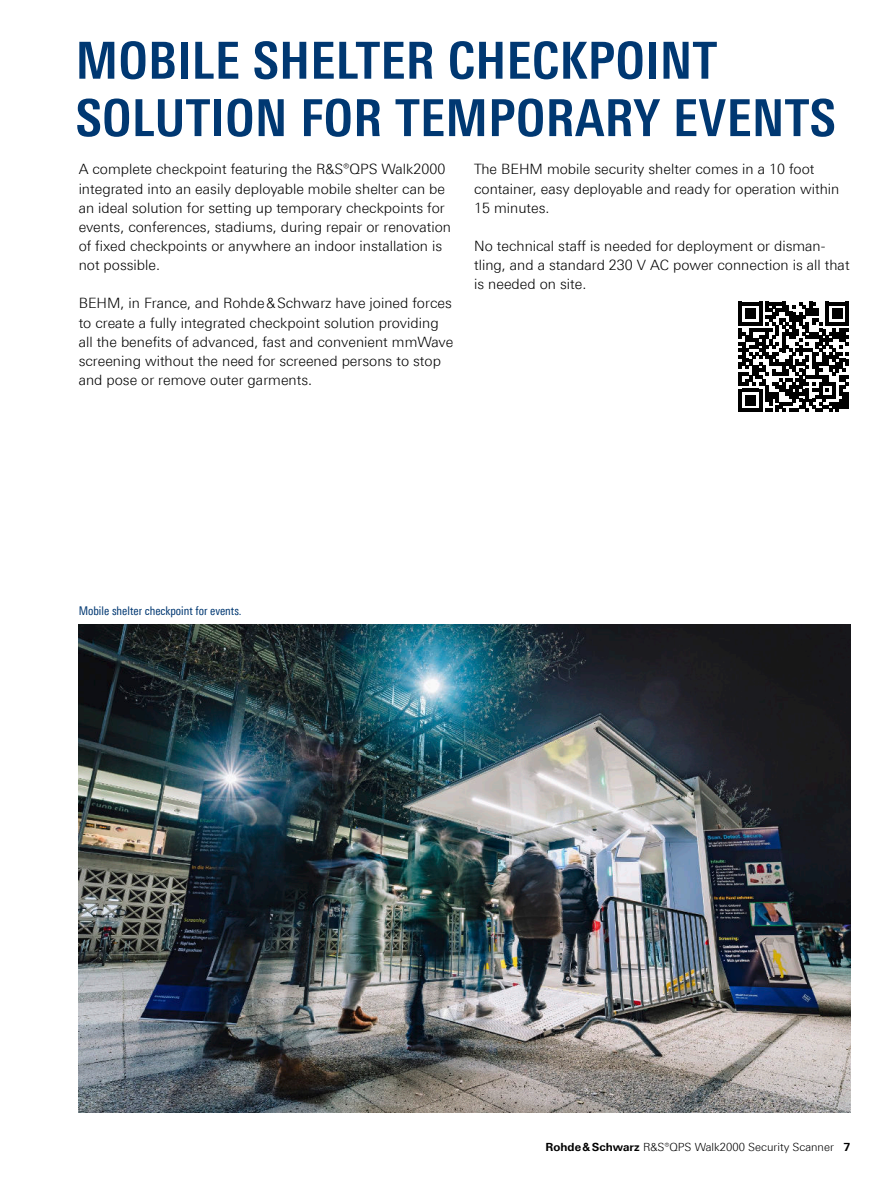
<style>
.page{position:relative;width:893px;height:1191px;background:#fff}
.page>*{position:absolute;margin:0;border:0;box-sizing:border-box;transform-origin:0 0}
.t1{font:700 condensed 51px/57.4px "Linotype Universfor RS";letter-spacing:.01em;color:#003872}
.t2{font:300 14.25px/19.2px "Linotype Universfor RS";color:#000}
.t3{font:condensed 12px "Linotype Universfor RS";color:#003872}
.t4{font:300 11.25px "Linotype Universfor RS";color:#000}
.s1{font-weight:700}
</style>
<div class="page">
<img style="left:79px;top:624px;width:771px;height:488px">
<svg style="left:739px;top:302px;width:110px;height:110px"></svg>
<h1 class="t1" style="left:76px;top:31px;width:761px">MOBILE SHELTER CHECKPOINT<br>SOLUTION FOR TEMPORARY EVENTS</h1>
<p class="t2" style="left:79px;top:160px;width:374px">A complete checkpoint featuring the R&amp;S®QPS Walk2000 integrated into an easily deployable mobile shelter can be an ideal solution for setting up temporary checkpoints for events, conferences, stadiums, during repair or renovation of fixed checkpoints or anywhere an indoor installation is not possible.</p>
<p class="t2" style="left:79px;top:293px;width:376px">BEHM, in France, and Rohde &amp; Schwarz have joined forces to create a fully integrated checkpoint solution providing all the benefits of advanced, fast and convenient mmWave screening without the need for screened persons to stop and pose or remove outer garments.</p>
<p class="t2" style="left:474px;top:160px;width:367px">The BEHM mobile security shelter comes in a 10 foot container, easy deployable and ready for operation within<br>15 minutes.</p>
<p class="t2" style="left:474px;top:236px;width:377px">No technical staff is needed for deployment or disman&shy;tling, and a standard 230 V AC power connection is all that is needed on site.</p>
<p class="t3" style="left:79px;top:606px;width:164px">Mobile shelter checkpoint for events.</p>
<p class="t4" style="left:546px;top:1140px;width:306px"><span class="s1">Rohde &amp; Schwarz</span> R&amp;S®QPS Walk2000 Security Scanner <span class="s1">7</span></p>
</div>
